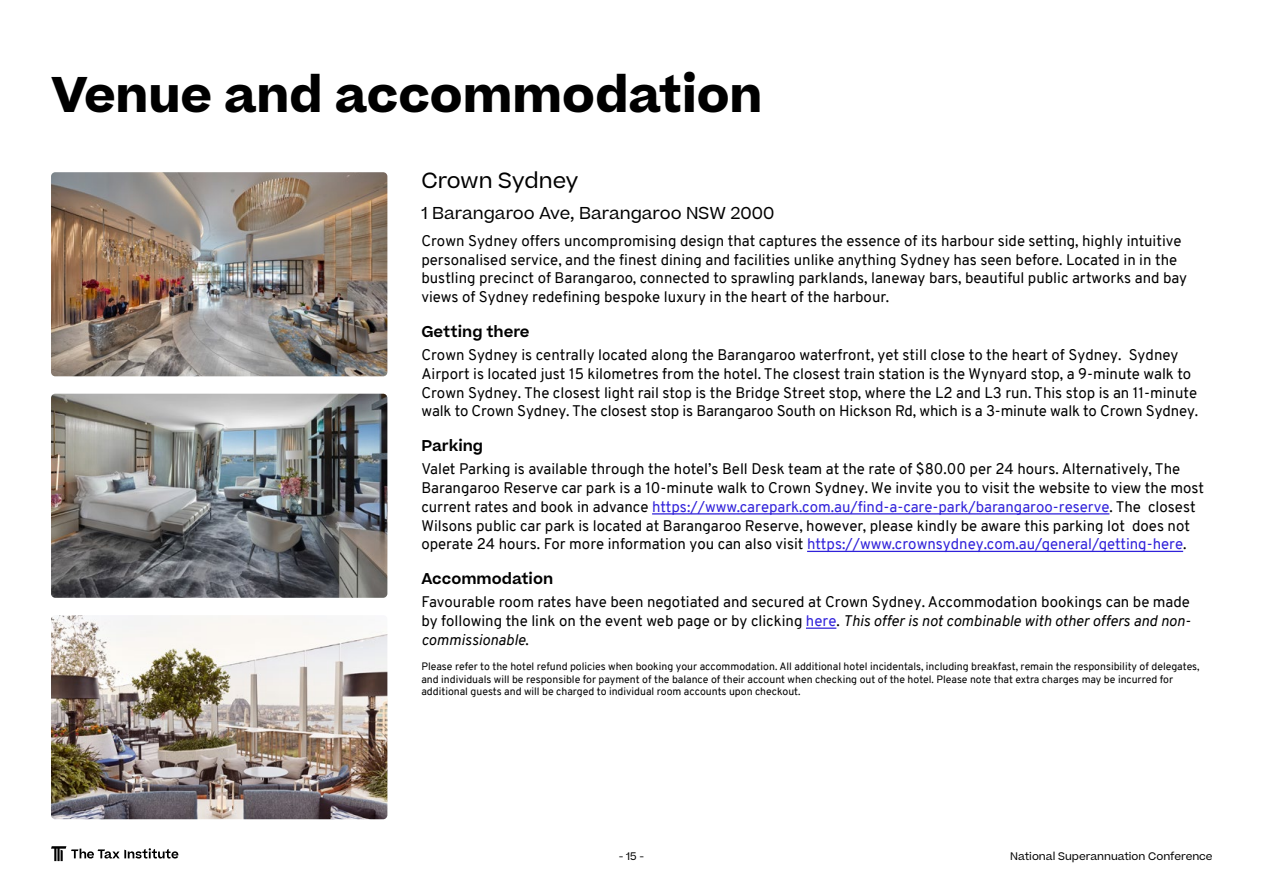
<style>
.page{position:relative;width:1263px;height:893px;background:#fff}
.page>*{position:absolute;margin:0;border:0;box-sizing:border-box;transform-origin:0 0}
.t1{font:700 48px "Beatrice";color:#000}
.t2{font:21px "Beatrice";color:#000}
.t3{font:16.5px "Beatrice";color:#000}
.t4{font:15px/18.8px "Overpass";color:#000}
.t5{font:600 15px "Beatrice";color:#000}
.t6{font:10.5px/12.6px "Overpass";color:#000}
.t7{font:10.5px "Beatrice";color:#000}
.s1{color:#3021da}
.s2{font-style:italic}
</style>
<div class="page">
<img style="left:51px;top:394px;width:336px;height:204px">
<img style="left:51px;top:172px;width:336px;height:204px">
<img style="left:51px;top:615px;width:336px;height:204px">
<hr style="left:652px;top:513px;width:457px;height:1px;background:#3021da">
<hr style="left:807px;top:551px;width:376px;height:1px;background:#3021da">
<hr style="left:806px;top:627px;width:30px;height:2px;background:#3021da">
<svg style="left:51px;top:846px;width:127px;height:15px"></svg>
<h1 class="t1" style="left:51px;top:61px;width:713px">Venue and accommodation</h1>
<h2 class="t2" style="left:421px;top:166px;width:158px">Crown Sydney</h2>
<p class="t3" style="left:421px;top:202px;width:354px">1 Barangaroo Ave, Barangaroo NSW 2000</p>
<p class="t4" style="left:421px;top:231px;width:767px">Crown Sydney offers uncompromising design that captures the essence of its harbour side setting, highly intuitive personalised service, and the finest dining and facilities unlike anything Sydney has seen before. Located in in the bustling precinct of Barangaroo, connected to sprawling parklands, laneway bars, beautiful public artworks and bay views of Sydney redefining bespoke luxury in the heart of the harbour.</p>
<p class="t5" style="left:421px;top:322px;width:110px">Getting there</p>
<p class="t4" style="left:421px;top:346px;width:778px">Crown Sydney is centrally located along the Barangaroo waterfront, yet still close to the heart of Sydney. Sydney Airport is located just 15 kilometres from the hotel. The closest train station is the Wynyard stop, a 9-minute walk to Crown Sydney. The closest light rail stop is the Bridge Street stop, where the L2 and L3 run. This stop is an 11-minute walk to Crown Sydney. The closest stop is Barangaroo South on Hickson Rd, which is a 3-minute walk to Crown Sydney.</p>
<p class="t5" style="left:421px;top:436px;width:63px">Parking</p>
<p class="t4" style="left:421px;top:460px;width:784px">Valet Parking is available through the hotel’s Bell Desk team at the rate of $80.00 per 24 hours. Alternatively, The Barangaroo Reserve car park is a 10-minute walk to Crown Sydney. We invite you to visit the website to view the most current rates and book in advance <span class="s1">https://www.carepark.com.au/find-a-care-park/barangaroo-reserve</span>. The closest Wilsons public car park is located at Barangaroo Reserve, however, please kindly be aware this parking lot does not operate 24 hours. For more information you can also visit <span class="s1">https://www.crownsydney.com.au/general/getting-here</span>.</p>
<p class="t5" style="left:421px;top:569px;width:133px">Accommodation</p>
<p class="t4" style="left:421px;top:593px;width:771px;text-align:justify">Favourable room rates have been negotiated and secured at Crown Sydney. Accommodation bookings can be made by following the link on the event web page or by clicking <span class="s1">here</span>. <span class="s2">This offer is not combinable with other offers and non&shy;commissionable</span>.</p>
<p class="t6" style="left:421px;top:660px;width:780px">Please refer to the hotel refund policies when booking your accommodation. All additional hotel incidentals, including breakfast, remain the responsibility of delegates, and individuals will be responsible for payment of the balance of their account when checking out of the hotel. Please note that extra charges may be incurred for additional guests and will be charged to individual room accounts upon checkout.</p>
<p class="t7" style="left:619px;top:849px;width:27px">- 15 -</p>
<p class="t7" style="left:1010px;top:849px;width:204px">National Superannuation Conference</p>
</div>
